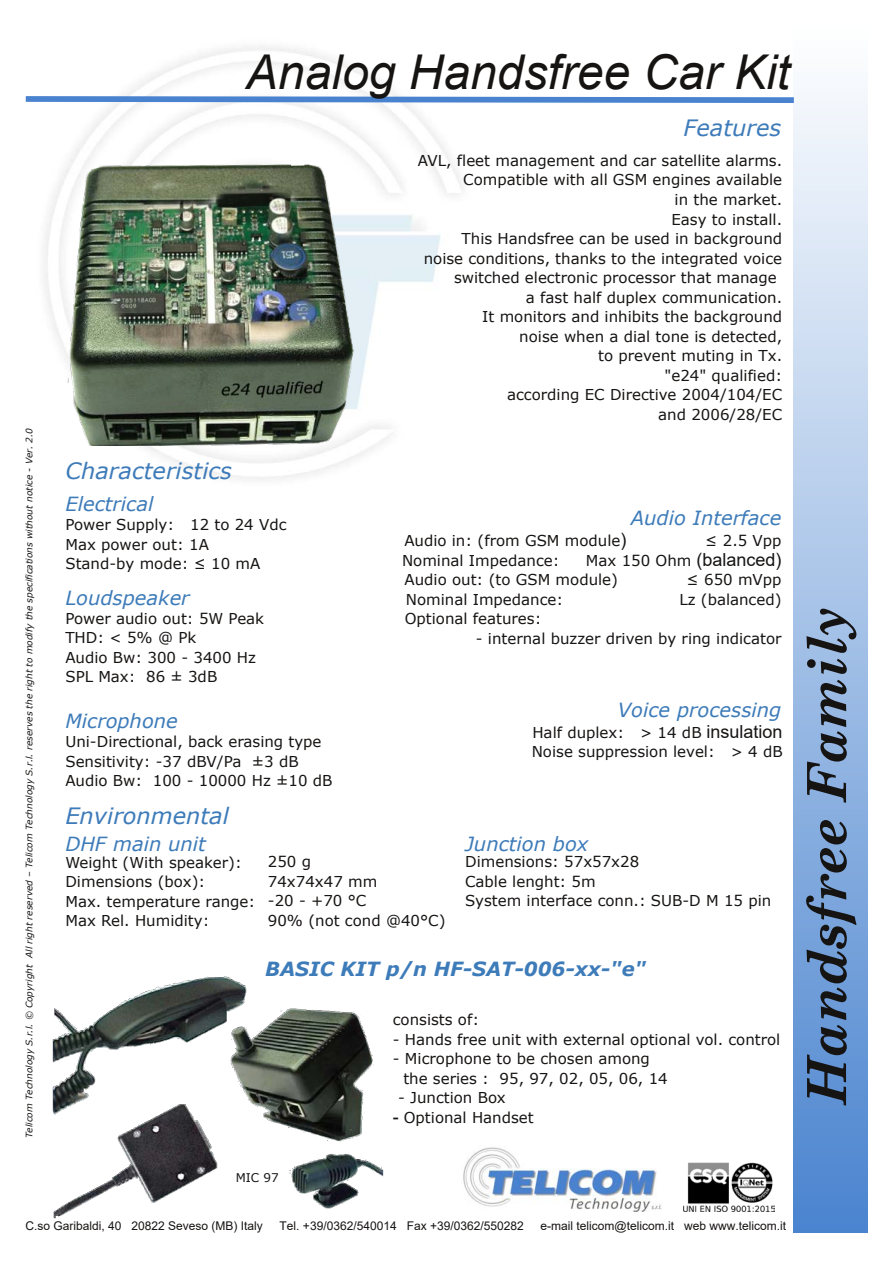
<style>
.page{position:relative;width:893px;height:1263px;background:#fff}
.page>*{position:absolute;margin:0;border:0;box-sizing:border-box;transform-origin:0 0}
.t1{font:italic 700 54px "Century Schoolbook";color:#161413}
.t2{font:italic 48px "Arial";color:#161413}
.t3{font:italic 22.5px "Verdana";color:#3d7bb9}
.t4{font:italic 19.5px "Verdana";color:#3d7bb9}
.t5{font:italic 700 19.5px "Verdana";color:#3d7bb9}
.t6{font:18px "Arial";color:#161413}
.t7{font:15px/19.5px "Verdana";color:#161413}
.t8{font:12px "Arial";color:#161413}
.t9{font:12px "Verdana";color:#161413}
.t10{font:italic 9px "Verdana";color:#161413}
.s1{font-family:"Arial";font-size:18px}
.s2{font-family:"Verdana";font-size:15px}
</style>
<div class="page">
<img style="left:44px;top:46px;width:419px;height:434px">
<div style="left:794px;top:20px;width:73px;height:1212px;background:linear-gradient(to bottom,#fff,#4a84cf)"></div>
<svg style="left:25px;top:93px;width:775px;height:13px"></svg>
<img style="left:463px;top:1147px;width:199px;height:65px">
<img style="left:683px;top:1162px;width:91px;height:50px">
<img style="left:65px;top:159px;width:289px;height:287px">
<img style="left:52px;top:976px;width:332px;height:242px">
<p class="t10" style="left:23px;top:1138px;width:712px;rotate:-90deg">Telicom Technology S.r.l. © Copyright All right reserved – Telicom Technology S.r.l. reserves the right to modify the specifications without notice - Ver. 2.0</p>
<h2 class="t2" style="left:246px;top:41px;width:546px">Analog Handsfree Car Kit</h2>
<h3 class="t3" style="left:684px;top:112px;width:99px">Features</h3>
<p class="t7" style="left:418px;top:151px;width:366px">AVL, fleet management and car satellite alarms.</p>
<p class="t7" style="left:463px;top:170px;width:320px">Compatible with all GSM engines available</p>
<p class="t7" style="left:675px;top:190px;width:109px">in the market.</p>
<p class="t7" style="left:671px;top:209px;width:112px">Easy to install.</p>
<p class="t7" style="left:462px;top:229px;width:322px">This Handsfree can be used in background</p>
<p class="t7" style="left:424px;top:248px;width:360px">noise conditions, thanks to the integrated voice</p>
<p class="t7" style="left:454px;top:268px;width:324px">switched electronic processor that manage</p>
<p class="t7" style="left:526px;top:287px;width:258px">a fast half duplex communication.</p>
<p class="t7" style="left:482px;top:307px;width:301px">It monitors and inhibits the background</p>
<p class="t7" style="left:519px;top:326px;width:264px">noise when a dial tone is detected,</p>
<p class="t7" style="left:598px;top:346px;width:186px">to prevent muting in Tx.</p>
<p class="t7" style="left:665px;top:365px;width:119px">"e24" qualified:</p>
<p class="t7" style="left:507px;top:385px;width:277px">according EC Directive 2004/104/EC</p>
<p class="t7" style="left:658px;top:404px;width:125px">and 2006/28/EC</p>
<h3 class="t3" style="left:65px;top:455px;width:168px">Characteristics</h3>
<h3 class="t4" style="left:65px;top:490px;width:90px">Electrical</h3>
<p class="t7" style="left:65px;top:515px;width:223px">Power Supply: 12 to 24 Vdc<br>Max power out: 1A<br>Stand-by mode: ≤ 10 mA</p>
<h3 class="t4" style="left:65px;top:584px;width:126px">Loudspeaker</h3>
<p class="t7" style="left:65px;top:608px;width:200px">Power audio out: 5W Peak<br>THD: &lt; 5% @ Pk<br>Audio Bw: 300 - 3400 Hz<br>SPL Max: 86 ± 3dB</p>
<h3 class="t4" style="left:65px;top:707px;width:114px">Microphone</h3>
<p class="t7" style="left:65px;top:732px;width:269px">Uni-Directional, back erasing type<br>Sensitivity: -37 dBV/Pa ±3 dB<br>Audio Bw: 100 - 10000 Hz ±10 dB</p>
<h3 class="t3" style="left:65px;top:800px;width:165px">Environmental</h3>
<h3 class="t4" style="left:65px;top:830px;width:142px">DHF main unit</h3>
<p class="t7" style="left:65px;top:852px;width:191px">Weight (With speaker):<br>Dimensions (box):<br>Max. temperature range:<br>Max Rel. Humidity:</p>
<p class="t7" style="left:268px;top:852px;width:179px">250 g<br>74x74x47 mm<br>-20 - +70 °C<br>90% (not cond @40°C)</p>
<h3 class="t4" style="left:631px;top:505px;width:152px">Audio Interface</h3>
<p class="t7" style="left:404px;top:531px;width:224px">Audio in: (from GSM module<span class="s1">)</span></p>
<p class="t7" style="left:705px;top:531px;width:78px">≤ 2.5 Vpp</p>
<p class="t7" style="left:402px;top:550px;width:159px">Nominal Impedance:</p>
<p class="t6" style="left:586px;top:547px;width:197px"><span class="s2">Max 150 Ohm</span> (balanced)</p>
<p class="t7" style="left:405px;top:570px;width:215px">Audio out: (to GSM module)</p>
<p class="t7" style="left:687px;top:570px;width:96px">≤ 650 mVpp</p>
<p class="t7" style="left:406px;top:589px;width:159px">Nominal Impedance:</p>
<p class="t7" style="left:679px;top:589px;width:104px">Lz (balanced)</p>
<p class="t7" style="left:405px;top:609px;width:138px">Optional features:</p>
<p class="t7" style="left:476px;top:628px;width:307px">- internal buzzer driven by ring indicator</p>
<h3 class="t4" style="left:618px;top:696px;width:165px">Voice processing</h3>
<p class="t7" style="left:532px;top:722px;width:252px">Half duplex: &gt; 14 dB <span class="s1">insulation<br></span>Noise suppression level: &gt; 4 dB</p>
<h3 class="t4" style="left:465px;top:831px;width:125px">Junction box</h3>
<p class="t7" style="left:465px;top:852px;width:308px">Dimensions: 57x57x28<br>Cable lenght: 5m<br>System interface conn.: SUB-D M 15 pin</p>
<h3 class="t5" style="left:265px;top:955px;width:382px">BASIC KIT p/n HF-SAT-006-xx-"e"</h3>
<p class="t7" style="left:393px;top:1010px;width:88px">consists of:</p>
<p class="t7" style="left:393px;top:1029px;width:389px">- Hands free unit with external optional vol. control</p>
<p class="t7" style="left:403px;top:1049px;width:266px;text-indent:-11px">- Microphone to be chosen among the series : 95, 97, 02, 05, 06, 14</p>
<p class="t7" style="left:398px;top:1088px;width:109px">- Junction Box</p>
<p class="t7" style="left:393px;top:1107px;width:142px"><span class="s1">-</span> Optional Handset</p>
<h1 class="t1" style="left:785px;top:1105px;width:503px;rotate:-90deg">Handsfree Family</h1>
<p class="t9" style="left:236px;top:1170px;width:45px">MIC 97</p>
<p class="t8" style="left:26px;top:1218px;width:239px">C.so Garibaldi, 40 20822 Seveso (MB) Italy</p>
<p class="t8" style="left:280px;top:1218px;width:246px">Tel. +39/0362/540014 Fax +39/0362/550282</p>
<p class="t8" style="left:540px;top:1218px;width:247px">e-mail telicom@telicom.it web www.telicom.it</p>
</div>
